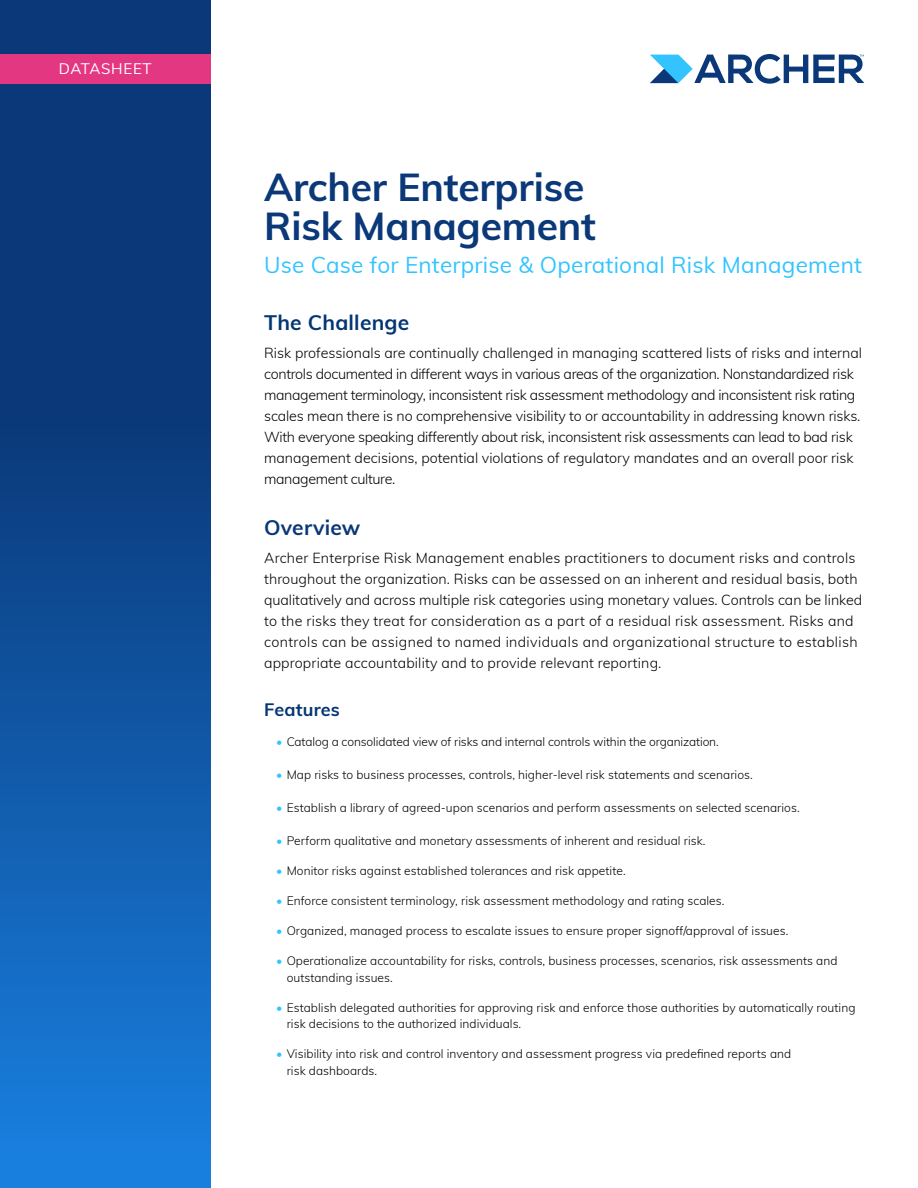
<style>
.page{position:relative;width:918px;height:1188px;background:#fff}
.page>*{position:absolute;margin:0;border:0;box-sizing:border-box;transform-origin:0 0}
.t1{font:700 39px/39px "Mulish";letter-spacing:-.005em;color:#0a3878}
.t2{font:22.5px "Mulish";letter-spacing:.01em;color:#33c4ff}
.t3{font:700 21px "Mulish";letter-spacing:.01em;color:#043673}
.t4{font:700 21px "Mulish";letter-spacing:.01em;color:#0a3878}
.t5{font:700 18px "Mulish";letter-spacing:.01em;color:#043673}
.t6{font:15px "Mulish";letter-spacing:.045em;color:#fff}
.t7{font:300 14.25px/21px "Mulish";letter-spacing:-.025em;color:#000}
.t8{font:300 14.25px/21px "Mulish";color:#000}
.t9{font:300 12px/16.5px "Mulish";letter-spacing:.005em;color:#000}
.s1{color:#33c4ff}
</style>
<div class="page">
<svg style="left:650px;top:54px;width:214px;height:30px"></svg>
<svg style="left:0;top:0;width:210px;height:1188px;background:#0f509b"></svg>
<div style="left:0;top:54px;width:210px;height:30px;background:#e33781"></div>
<p class="t6" style="left:59px;top:58px;width:94px">datasheet</p>
<h1 class="t1" style="left:264px;top:166px;width:333px">Archer Enterprise<br>Risk Management</h1>
<h2 class="t2" style="left:264px;top:249px;width:599px">Use Case for Enterprise &amp; Operational Risk Management</h2>
<h3 class="t3" style="left:264px;top:307px;width:147px">The Challenge</h3>
<p class="t7" style="left:264px;top:342px;width:599px">Risk professionals are continually challenged in managing scattered lists of risks and internal controls documented in different ways in various areas of the organization. Nonstandardized risk management terminology, inconsistent risk assessment methodology and inconsistent risk rating scales mean there is no comprehensive visibility to or accountability in addressing known risks.<br>With everyone speaking differently about risk, inconsistent risk assessments can lead to bad risk management decisions, potential violations of regulatory mandates and an overall poor risk management culture.</p>
<h3 class="t4" style="left:264px;top:512px;width:98px">Overview</h3>
<p class="t8" style="left:264px;top:546px;width:599px">Archer Enterprise Risk Management enables practitioners to document risks and controls throughout the organization. Risks can be assessed on an inherent and residual basis, both qualitatively and across multiple risk categories using monetary values. Controls can be linked to the risks they treat for consideration as a part of a residual risk assessment. Risks and controls can be assigned to named individuals and organizational structure to establish appropriate accountability and to provide relevant reporting.</p>
<h3 class="t5" style="left:264px;top:697px;width:77px">Features</h3>
<p class="t9" style="left:276px;top:733px;width:444px"><span class="s1">•</span> Catalog a consolidated view of risks and internal controls within the organization.</p>
<p class="t9" style="left:276px;top:766px;width:478px"><span class="s1">•</span> Map risks to business processes, controls, higher-level risk statements and scenarios.</p>
<p class="t9" style="left:276px;top:799px;width:525px"><span class="s1">•</span> Establish a library of agreed-upon scenarios and perform assessments on selected scenarios.</p>
<p class="t9" style="left:276px;top:832px;width:431px"><span class="s1">•</span> Perform qualitative and monetary assessments of inherent and residual risk.</p>
<p class="t9" style="left:276px;top:862px;width:351px"><span class="s1">•</span> Monitor risks against established tolerances and risk appetite.</p>
<p class="t9" style="left:276px;top:892px;width:450px"><span class="s1">•</span> Enforce consistent terminology, risk assessment methodology and rating scales.</p>
<p class="t9" style="left:276px;top:922px;width:514px"><span class="s1">•</span> Organized, managed process to escalate issues to ensure proper signoff/approval of issues.</p>
<p class="t9" style="left:287px;top:952px;width:552px;text-indent:-10px"><span class="s1">•</span> Operationalize accountability for risks, controls, business processes, scenarios, risk assessments and outstanding issues.</p>
<p class="t9" style="left:287px;top:999px;width:570px;text-indent:-10px"><span class="s1">•</span> Establish delegated authorities for approving risk and enforce those authorities by automatically routing risk decisions to the authorized individuals.</p>
<p class="t9" style="left:287px;top:1045px;width:506px;text-indent:-10px"><span class="s1">•</span> Visibility into risk and control inventory and assessment progress via predefined reports and risk dashboards.</p>
</div>
